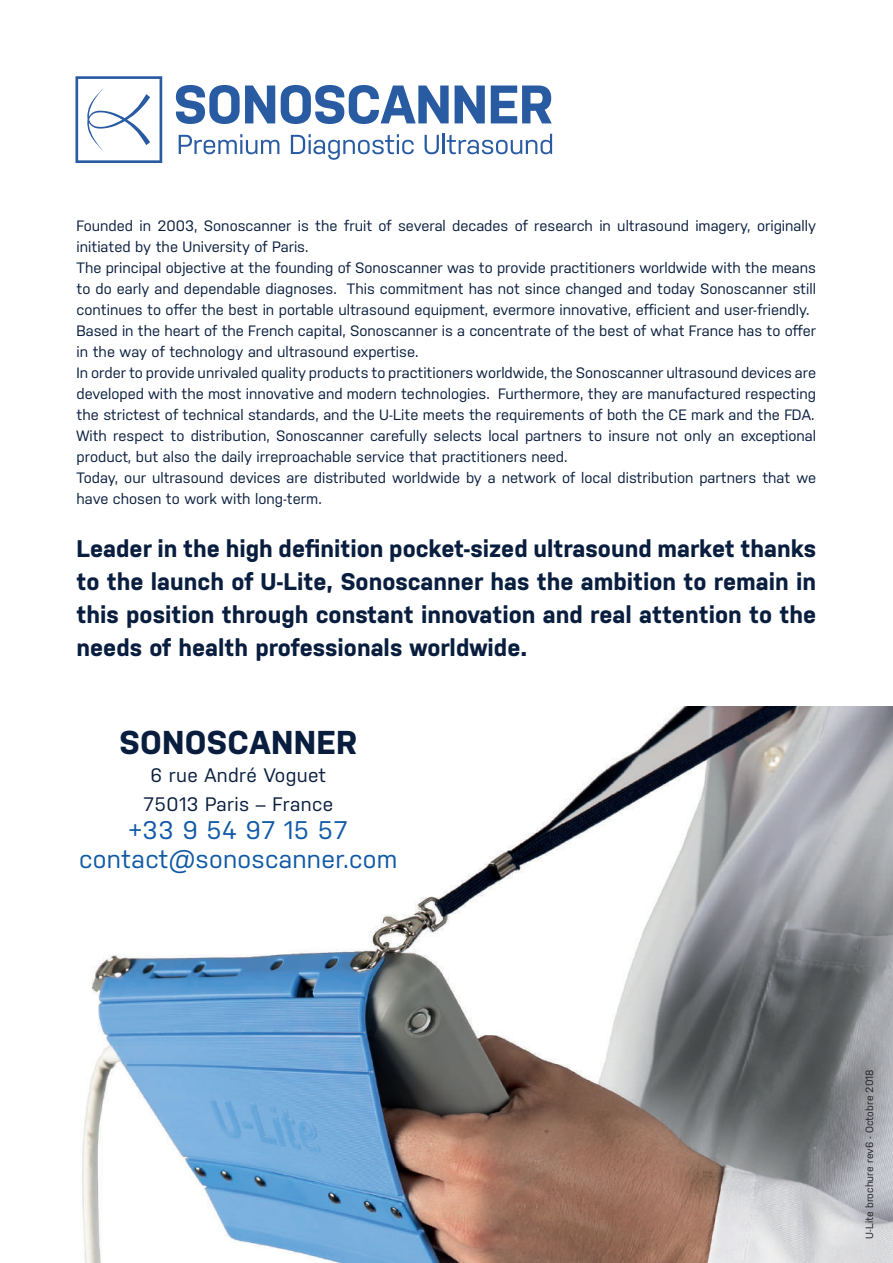
<style>
.page{position:relative;width:893px;height:1263px;background:#fff}
.page>*{position:absolute;margin:0;border:0;box-sizing:border-box;transform-origin:0 0}
.t1{font:700 33px "Nudista";letter-spacing:.01em;color:#091e3e}
.t2{font:25.5px "Nudista";letter-spacing:.01em;color:#1059a5}
.t3{font:25.5px "Nudista";letter-spacing:.02em;color:#115aa6}
.t4{font:700 24px/33px "Nudista";color:#091e3e;text-align:justify}
.t5{font:19.5px/28.5px "Nudista";letter-spacing:.02em;color:#091e3e;text-align:center}
.t6{font:15px/21px "Nudista";color:#091e3e}
.t7{font:10.5px "Nudista";color:#231f20}
</style>
<div class="page">
<img style="left:82px;top:707px;width:811px;height:556px">
<svg style="left:75px;top:76px;width:87px;height:87px"></svg>
<svg style="left:176px;top:85px;width:99px;height:39px"></svg>
<svg style="left:281px;top:85px;width:168px;height:39px"></svg>
<svg style="left:455px;top:86px;width:30px;height:37px"></svg>
<svg style="left:491px;top:86px;width:61px;height:37px"></svg>
<svg style="left:179px;top:134px;width:100px;height:20px"></svg>
<svg style="left:291px;top:134px;width:123px;height:26px"></svg>
<svg style="left:425px;top:135px;width:14px;height:19px"></svg>
<hr style="left:442px;top:134px;width:2px;height:20px;background:#295ba3">
<svg style="left:447px;top:134px;width:105px;height:21px"></svg>
<p class="t6" style="left:77px;top:215px;width:741px">Founded in 2003, Sonoscanner is the fruit of several decades of research in ultrasound imagery, originally initiated by the University of Paris.<br>The principal objective at the founding of Sonoscanner was to provide practitioners worldwide with the means to do early and dependable diagnoses. This commitment has not since changed and today Sonoscanner still continues to offer the best in portable ultrasound equipment, evermore innovative, efficient and user-friendly.<br>Based in the heart of the French capital, Sonoscanner is a concentrate of the best of what France has to offer in the way of technology and ultrasound expertise.<br>In order to provide unrivaled quality products to practitioners worldwide, the Sonoscanner ultrasound devices are developed with the most innovative and modern technologies. Furthermore, they are manufactured respecting the strictest of technical standards, and the U-Lite meets the requirements of both the CE mark and the FDA.<br>With respect to distribution, Sonoscanner carefully selects local partners to insure not only an exceptional product, but also the daily irreproachable service that practitioners need.<br>Today, our ultrasound devices are distributed worldwide by a network of local distribution partners that we have chosen to work with long-term.</p>
<p class="t4" style="left:77px;top:530px;width:741px">Leader in the high definition pocket-sized ultrasound market thanks to the launch of U-Lite, Sonoscanner has the ambition to remain in this position through constant innovation and real attention to the needs of health professionals worldwide.</p>
<h1 class="t1" style="left:119px;top:718px;width:239px">SONOSCANNER</h1>
<h3 class="t5" style="left:143px;top:761px;width:191px">6 rue André Voguet<br>75013 Paris – France</h3>
<h2 class="t3" style="left:129px;top:816px;width:220px">+33 9 54 97 15 57</h2>
<h2 class="t2" style="left:79px;top:844px;width:320px">contact@sonoscanner.com</h2>
<p class="t7" style="left:863px;top:1238px;width:170px;rotate:-90deg">U-Lite brochure rev6 - Octobre 2018</p>
</div>
